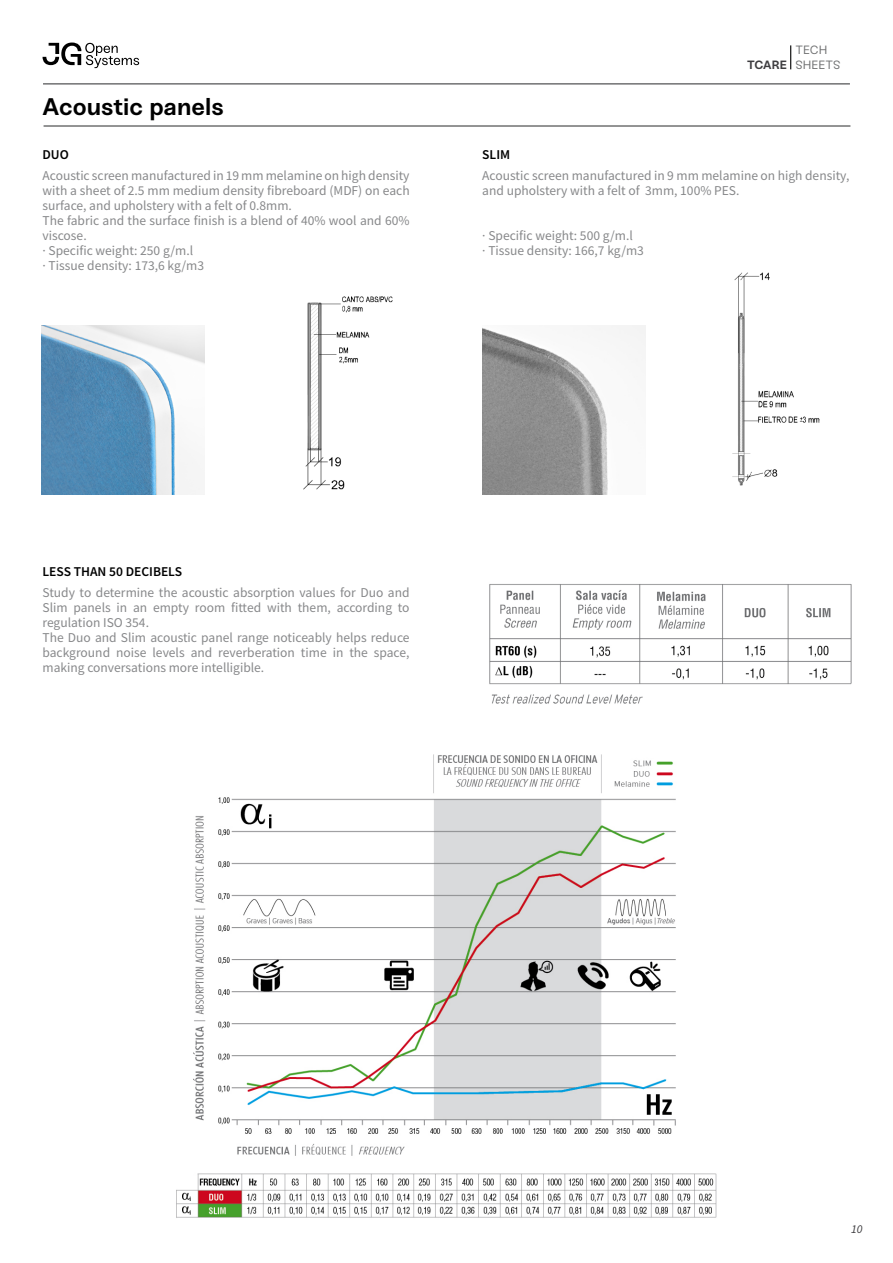
<style>
.page{position:relative;width:893px;height:1263px;background:#fff}
.page>*{position:absolute;margin:0;border:0;box-sizing:border-box;transform-origin:0 0}
.t1{font:700 24px "Sneak";color:#000}
.t2{font:13.5px/15px "Source Sans Pro";color:#87888a}
.t3{font:600 13.5px "Source Sans Pro";color:#000}
.t4{font:12px/14.4px "Sneak";color:#707172}
.t5{font:700 12px "Sneak";letter-spacing:-.005em;color:#3e3d40}
.t6{font:italic 12px "Source Sans Pro";color:#3e3d40}
</style>
<div class="page">
<svg style="left:43px;top:43px;width:96px;height:25px"></svg>
<img style="left:193px;top:754px;width:483px;height:402px">
<img style="left:176px;top:1173px;width:541px;height:45px">
<img style="left:41px;top:326px;width:164px;height:168px">
<img style="left:482px;top:326px;width:164px;height:168px">
<img style="left:732px;top:272px;width:88px;height:214px">
<hr style="left:44px;top:125px;width:806px;height:2px;background:#707172">
<hr style="left:43px;top:83px;width:807px;height:2px;background:#707172">
<img style="left:303px;top:296px;width:90px;height:194px">
<svg style="left:790px;top:45px;width:1px;height:24px"></svg>
<img style="left:489px;top:584px;width:363px;height:101px">
<img style="left:491px;top:694px;width:152px;height:10px">
<h1 class="t1" style="left:43px;top:92px;width:183px">Acoustic panels</h1>
<p class="t3" style="left:43px;top:146px;width:28px">DUO</p>
<p class="t3" style="left:482px;top:146px;width:29px">SLIM</p>
<p class="t5" style="left:747px;top:57px;width:41px">TCARE</p>
<p class="t4" style="left:795px;top:43px;width:47px">TECH<br>SHEETS</p>
<p class="t2" style="left:43px;top:168px;width:369px">Acoustic screen manufactured in 19 mm melamine on high density with a sheet of 2.5 mm medium density fibreboard (MDF) on each surface, and upholstery with a felt of 0.8mm.<br>The fabric and the surface finish is a blend of 40% wool and 60% viscose.<br>· Specific weight: 250 g/m.l<br>· Tissue density: 173,6 kg/m3</p>
<p class="t2" style="left:482px;top:168px;width:369px">Acoustic screen manufactured in 9 mm melamine on high density, and upholstery with a felt of 3mm, 100% PES.</p>
<p class="t2" style="left:482px;top:228px;width:163px">· Specific weight: 500 g/m.l<br>· Tissue density: 166,7 kg/m3</p>
<p class="t3" style="left:43px;top:562px;width:141px">LESS THAN 50 DECIBELS</p>
<p class="t2" style="left:43px;top:585px;width:369px">Study to determine the acoustic absorption values for Duo and Slim panels in an empty room fitted with them, according to regulation ISO 354.<br>The Duo and Slim acoustic panel range noticeably helps reduce background noise levels and reverberation time in the space, making conversations more intelligible.</p>
<p class="t6" style="left:851px;top:1222px;width:13px">10</p>
</div>
